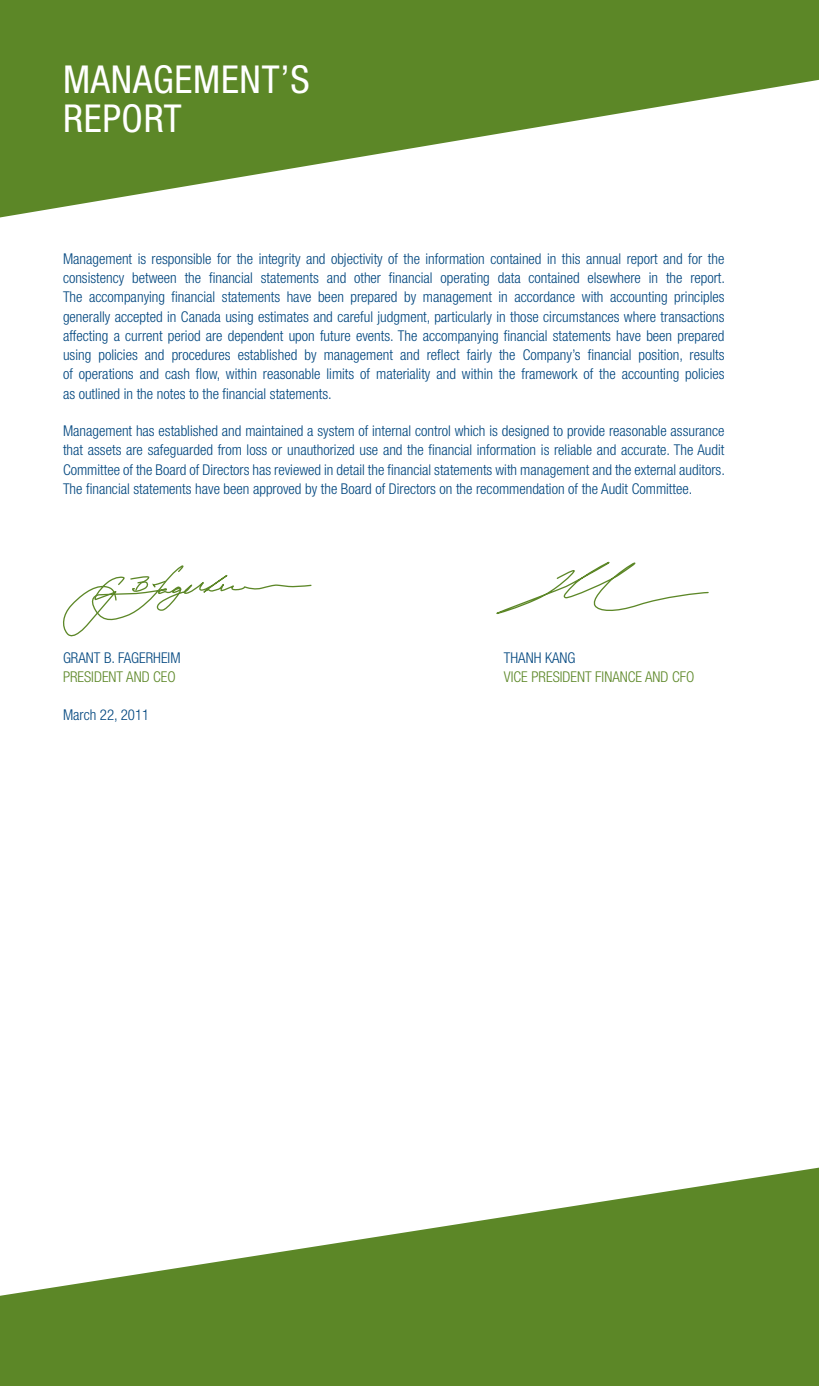
<style>
.page{position:relative;width:819px;height:1386px;background:#fff}
.page>*{position:absolute;margin:0;border:0;box-sizing:border-box;transform-origin:0 0}
.t1{font:condensed 38.5px/38.5px "Helvetica Neue";letter-spacing:.02em;color:#fff}
.t2{font:300 condensed 14.88px/19.2px "Helvetica Neue";color:#00467f;text-align:justify}
.t3{font:300 condensed 14.88px "Helvetica Neue";color:#5c8727}
</style>
<div class="page">
<svg style="left:0;top:0;width:819px;height:217px;fill:#5c8727"></svg>
<svg style="left:63px;top:565px;width:249px;height:72px"></svg>
<svg style="left:496px;top:561px;width:213px;height:53px"></svg>
<svg style="left:0;top:1168px;width:819px;height:218px;fill:#5c8727"></svg>
<h1 class="t1" style="left:63px;top:60px;width:248px">MANAGEMENT’S<br>REPORT</h1>
<p class="t2" style="left:63px;top:249px;width:664px">Management is responsible for the integrity and objectivity of the information contained in this annual report and for the consistency between the financial statements and other financial operating data contained elsewhere in the report.<br>The accompanying financial statements have been prepared by management in accordance with accounting principles generally accepted in Canada using estimates and careful judgment, particularly in those circumstances where transactions affecting a current period are dependent upon future events. The accompanying financial statements have been prepared using policies and procedures established by management and reflect fairly the Company’s financial position, results of operations and cash flow, within reasonable limits of materiality and within the framework of the accounting policies as outlined in the notes to the financial statements.</p>
<p class="t2" style="left:63px;top:421px;width:663px">Management has established and maintained a system of internal control which is designed to provide reasonable assurance that assets are safeguarded from loss or unauthorized use and the financial information is reliable and accurate. The Audit Committee of the Board of Directors has reviewed in detail the financial statements with management and the external auditors.<br>The financial statements have been approved by the Board of Directors on the recommendation of the Audit Committee.</p>
<p class="t2" style="left:63px;top:648px;width:119px">GRANT B. FAGERHEIM</p>
<p class="t2" style="left:504px;top:648px;width:64px">THANH KANG</p>
<p class="t3" style="left:63px;top:669px;width:114px">PRESIDENT AND CEO</p>
<p class="t3" style="left:504px;top:669px;width:192px">VICE PRESIDENT FINANCE AND CFO</p>
<p class="t2" style="left:63px;top:705px;width:88px">March 22, 2011</p>
</div>
